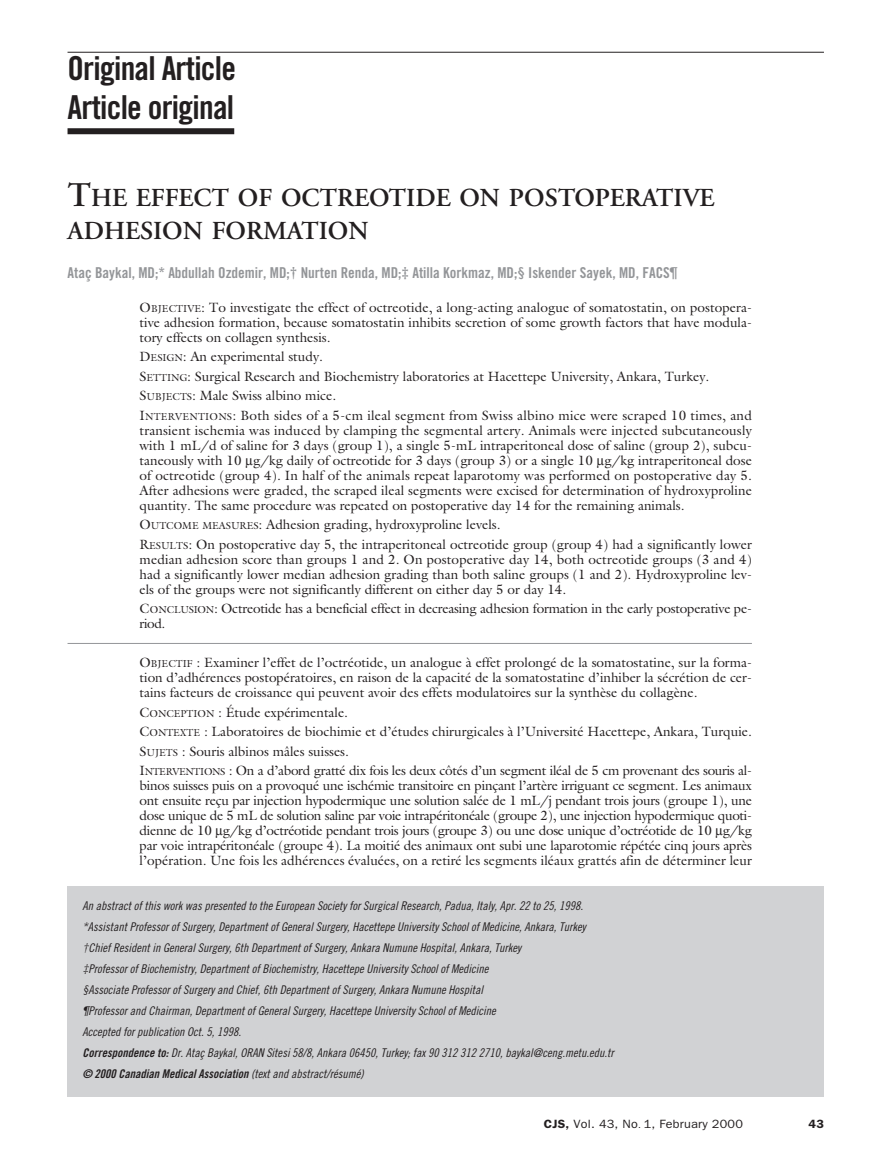
<style>
.page{position:relative;width:878px;height:1175px;background:#fff}
.page>*{position:absolute;margin:0;border:0;box-sizing:border-box;transform-origin:0 0}
.t1{font:33px/39.6px "Trade Gothic Bold Cond Twenty";letter-spacing:-.02em;color:#231f20}
.t2{font:600 25.8px/33px "Adobe Garamond";color:#231f20}
.t3{font:15px "Trade Gothic Bold Cond Twenty";color:#939598}
.t4{font:13.5px/15px "Galliard";color:#231f20;text-align:justify}
.t5{font:12px/21px "Trade Gothic Cond Eighteen Obl";color:#231f20}
.t6{font:12px "Trade Gothic Bold Cond Twenty Obl";color:#231f20}
.t7{font:12px "Franklin Gothic";letter-spacing:.02em;color:#231f20;scale:1.05 1}
.t8{font:600 12px "Franklin Gothic";color:#231f20;scale:1.05 1}
.s1{font-size:34.5px}
.s2{font-size:10.2px}
.s3{font-family:"Trade Gothic Bold Cond Twenty Obl"}
.s4{font-family:"Trade Gothic Cond Eighteen Obl"}
.s5{font-weight:600}
.s6{font-size:9px}
</style>
<div class="page">
<hr style="left:68px;top:52px;width:756px;height:1px;background:#231f20">
<div style="left:68px;top:128px;width:166px;height:6px;background:#231f20"></div>
<div style="left:68px;top:885px;width:756px;height:211px;background:#d1d2d4"></div>
<hr style="left:68px;top:643px;width:684px;height:1px;background:#939598">
<h1 class="t1" style="left:68px;top:51px;width:170px">Original Article<br>Article original</h1>
<h2 class="t2" style="left:67px;top:184px;width:648px"><span class="s1">T</span>HE EFFECT OF OCTREOTIDE ON POSTOPERATIVE<br>ADHESION FORMATION</h2>
<p class="t3" style="left:68px;top:267px;width:611px">Ataç Baykal, MD;* Abdullah Ozdemir, MD;† Nurten Renda, MD;‡ Atilla Korkmaz, MD;§ Iskender Sayek, MD, FACS¶</p>
<p class="t4" style="left:139px;top:299px;width:614px">O<span class="s2">BJECTIVE</span>: To investigate the effect of octreotide, a long-acting analogue of somatostatin, on postopera&shy;tive adhesion formation, because somatostatin inhibits secretion of some growth factors that have modula&shy;tory effects on collagen synthesis.</p>
<p class="t4" style="left:139px;top:347px;width:613px;line-height:19.5px;text-align:left">D<span class="s2">ESIGN</span>: An experimental study.<br>S<span class="s2">ETTING</span>: Surgical Research and Biochemistry laboratories at Hacettepe University, Ankara, Turkey.<br>S<span class="s2">UBJECTS</span>: Male Swiss albino mice.<br>I<span class="s2">NTERVENTIONS</span>: Both sides of a 5-cm ileal segment from Swiss albino mice were scraped 10 times, and</p>
<p class="t4" style="left:139px;top:422px;width:614px">transient ischemia was induced by clamping the segmental artery. Animals were injected subcutaneously with 1 mL/d of saline for 3 days (group 1), a single 5-mL intraperitoneal dose of saline (group 2), subcu&shy;taneously with 10 g/kg daily of octreotide for 3 days (group 3) or a single 10 g/kg intraperitoneal dose of octreotide (group 4). In half of the animals repeat laparotomy was performed on postoperative day 5.<br>After adhesions were graded, the scraped ileal segments were excised for determination of hydroxyproline quantity. The same procedure was repeated on postoperative day 14 for the remaining animals.</p>
<p class="t4" style="left:140px;top:515px;width:614px;line-height:19.5px">O<span class="s2">UTCOME MEASURES</span>: Adhesion grading, hydroxyproline levels.<br>R<span class="s2">ESULTS</span>: On postoperative day 5, the intraperitoneal octreotide group (group 4) had a significantly lower</p>
<p class="t4" style="left:140px;top:551px;width:614px">median adhesion score than groups 1 and 2. On postoperative day 14, both octreotide groups (3 and 4) had a significantly lower median adhesion grading than both saline groups (1 and 2). Hydroxyproline lev&shy;els of the groups were not significantly different on either day 5 or day 14.</p>
<p class="t4" style="left:140px;top:601px;width:614px">C<span class="s2">ONCLUSION</span>: Octreotide has a beneficial effect in decreasing adhesion formation in the early postoperative pe&shy;riod.</p>
<p class="t4" style="left:139px;top:655px;width:614px">O<span class="s2">BJECTIF</span> : Examiner l’effet de l’octréotide, un analogue à effet prolongé de la somatostatine, sur la forma&shy;tion d’adhérences postopératoires, en raison de la capacité de la somatostatine d’inhiber la sécrétion de cer&shy;tains facteurs de croissance qui peuvent avoir des effets modulatoires sur la synthèse du collagène.</p>
<p class="t4" style="left:140px;top:702px;width:614px;line-height:19.5px;text-align:left">C<span class="s2">ONCEPTION</span> : Étude expérimentale.<br>C<span class="s2">ONTEXTE</span> : Laboratoires de biochimie et d’études chirurgicales à l’Université Hacettepe, Ankara, Turquie.<br>S<span class="s2">UJETS</span> : Souris albinos mâles suisses.<br>I<span class="s2">NTERVENTIONS</span> : On a d’abord gratté dix fois les deux côtés d’un segment iléal de 5 cm provenant des souris al-</p>
<p class="t4" style="left:139px;top:778px;width:614px">binos suisses puis on a provoqué une ischémie transitoire en pinçant l’artère irriguant ce segment. Les animaux ont ensuite reçu par injection hypodermique une solution salée de 1 mL/j pendant trois jours (groupe 1), une dose unique de 5 mL de solution saline par voie intrapéritonéale (groupe 2), une injection hypodermique quoti&shy;dienne de 10 g/kg d’octréotide pendant trois jours (groupe 3) ou une dose unique d’octréotide de 10 g/kg par voie intrapéritonéale (groupe 4). La moitié des animaux ont subi une laparotomie répétée cinq jours après l’opération. Une fois les adhérences évaluées, on a retiré les segments iléaux grattés afin de déterminer leur</p>
<p class="t5" style="left:82px;top:896px;width:533px">An abstract of this work was presented to the European Society for Surgical Research, Padua, Italy, Apr. 22 to 25, 1998. *Assistant Professor of Surgery, Department of General Surgery, Hacettepe University School of Medicine, Ankara, Turkey †Chief Resident in General Surgery, 6th Department of Surgery, Ankara Numune Hospital, Ankara, Turkey<br>‡Professor of Biochemistry, Department of Biochemistry, Hacettepe University School of Medicine<br>§Associate Professor of Surgery and Chief, 6th Department of Surgery, Ankara Numune Hospital<br>¶Professor and Chairman, Department of General Surgery, Hacettepe University School of Medicine<br>Accepted for publication Oct. 5, 1998.<br><span class="s3">Correspondence to:</span> Dr. Ataç Baykal, ORAN Sitesi 58/8, Ankara 06450, Turkey; fax 90 312 312 2710, baykal@ceng.metu.edu.tr</p>
<p class="t6" style="left:82px;top:1069px;width:283px">© 2000 Canadian Medical Association <span class="s4">(text and abstract/résumé)</span></p>
<p class="t7" style="left:544px;top:1116px;width:191px"><span class="s5">CJS,</span> Vol. 43, No<span class="s6">.</span> 1, February 2000</p>
<p class="t8" style="left:808px;top:1116px;width:16px">43</p>
</div>
